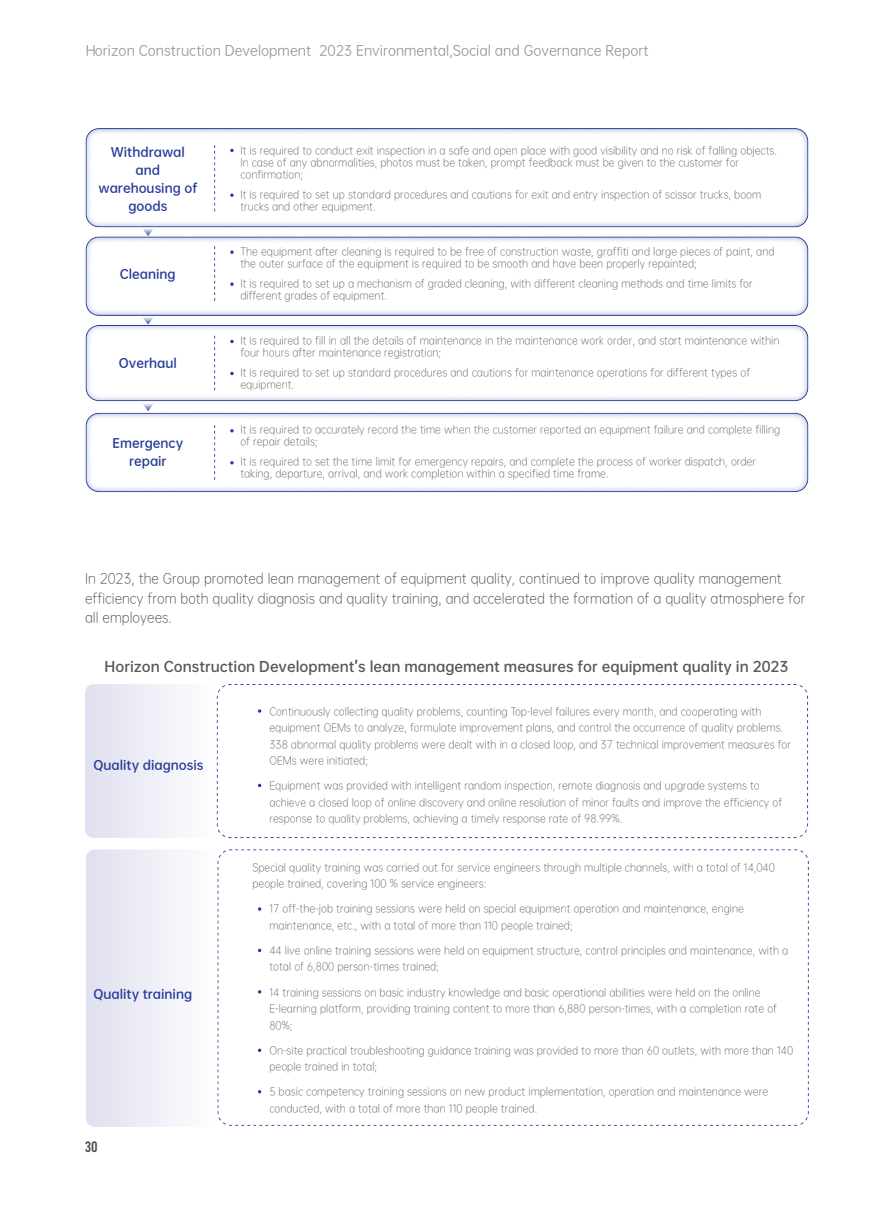
<style>
.page{position:relative;width:893px;height:1212px;background:#fff}
.page>*{position:absolute;margin:0;border:0;box-sizing:border-box;transform-origin:0 0}
.t1{font:15px "Bebas";color:#474747}
.正文四级标题段落{font:13.5px/19.5px "OPPO Sans L";color:#3e3e3f}
.t2{font:13.5px "OPPO Sans B";color:#57585a}
.t3{font:13.5px "OPPO Sans R";color:#474747}
.t4{font:12px/18px "OPPO Sans B";color:#253b97;text-align:center}
.表格正文加标点段落{font:10.5px/16.5px "OPPO Sans L";color:#57585a}
</style>
<div class="page">
<div style="left:83px;top:323px;width:726px;height:78px;background:#253b97;opacity:.6"></div>
<div style="left:83px;top:411px;width:726px;height:82px;background:#253b97;opacity:.6"></div>
<div style="left:83px;top:127px;width:726px;height:102px;background:#253b97;opacity:.6"></div>
<div style="left:83px;top:235px;width:726px;height:81px;background:#253b97;opacity:.6"></div>
<hr style="left:213px;top:143px;width:4px;height:69px;background:#253b97;opacity:.6">
<hr style="left:213px;top:244px;width:4px;height:57px;background:#253b97;opacity:.6">
<svg style="left:142px;top:228px;width:12px;height:8px"></svg>
<svg style="left:86px;top:849px;width:90px;height:278px"></svg>
<svg style="left:142px;top:317px;width:12px;height:8px"></svg>
<svg style="left:143px;top:404px;width:10px;height:7px"></svg>
<svg style="left:85px;top:684px;width:723px;height:154px"></svg>
<svg style="left:258px;top:907px;width:3px;height:4px"></svg>
<svg style="left:258px;top:1048px;width:3px;height:4px"></svg>
<hr style="left:213px;top:333px;width:4px;height:59px;background:#253b97;opacity:.6">
<hr style="left:213px;top:423px;width:4px;height:58px;background:#253b97;opacity:.6">
<svg style="left:230px;top:149px;width:4px;height:3px"></svg>
<svg style="left:230px;top:193px;width:4px;height:4px"></svg>
<svg style="left:230px;top:250px;width:4px;height:4px"></svg>
<svg style="left:230px;top:282px;width:4px;height:4px"></svg>
<svg style="left:230px;top:340px;width:4px;height:3px"></svg>
<svg style="left:230px;top:372px;width:4px;height:3px"></svg>
<svg style="left:230px;top:429px;width:4px;height:3px"></svg>
<svg style="left:230px;top:461px;width:4px;height:3px"></svg>
<p class="t3" style="left:85px;top:40px;width:565px">Horizon Construction Development 2023 Environmental,Social and Governance Report</p>
<p class="t4" style="left:98px;top:142px;width:100px">Withdrawal and warehousing of goods</p>
<p class="表格正文加标点段落" style="left:240px;top:144px;width:538px;line-height:12px">It is required to conduct exit inspection in a safe and open place with good visibility and no risk of falling objects.<br>In case of any abnormalities, photos must be taken, prompt feedback must be given to the customer for confirmation;</p>
<p class="表格正文加标点段落" style="left:240px;top:188px;width:522px;line-height:12px">It is required to set up standard procedures and cautions for exit and entry inspection of scissor trucks, boom trucks and other equipment.</p>
<p class="t4" style="left:120px;top:264px;width:57px">Cleaning</p>
<p class="t4" style="left:119px;top:353px;width:59px">Overhaul</p>
<p class="t4" style="left:113px;top:433px;width:72px">Emergency repair</p>
<p class="表格正文加标点段落" style="left:240px;top:245px;width:536px;line-height:12px">The equipment after cleaning is required to be free of construction waste, graffiti and large pieces of paint, and the outer surface of the equipment is required to be smooth and have been properly repainted;</p>
<p class="表格正文加标点段落" style="left:240px;top:277px;width:514px;line-height:12px">It is required to set up a mechanism of graded cleaning, with different cleaning methods and time limits for different grades of equipment.</p>
<p class="表格正文加标点段落" style="left:240px;top:334px;width:540px;line-height:12px">It is required to fill in all the details of maintenance in the maintenance work order, and start maintenance within four hours after maintenance registration;</p>
<p class="表格正文加标点段落" style="left:240px;top:366px;width:511px;line-height:12px">It is required to set up standard procedures and cautions for maintenance operations for different types of equipment.</p>
<p class="表格正文加标点段落" style="left:240px;top:423px;width:541px;line-height:12px">It is required to accurately record the time when the customer reported an equipment failure and complete filling of repair details;</p>
<p class="表格正文加标点段落" style="left:240px;top:455px;width:517px;line-height:12px">It is required to set the time limit for emergency repairs, and complete the process of worker dispatch, order taking, departure, arrival, and work completion within a specified time frame.</p>
<p class="正文四级标题段落" style="left:85px;top:568px;width:722px">In 2023, the Group promoted lean management of equipment quality, continued to improve quality management efficiency from both quality diagnosis and quality training, and accelerated the formation of a quality atmosphere for all employees.</p>
<p class="t2" style="left:105px;top:654px;width:685px">Horizon Construction Development’s lean management measures for equipment quality in 2023</p>
<p class="t4" style="left:94px;top:755px;width:111px">Quality diagnosis</p>
<p class="t4" style="left:94px;top:984px;width:100px">Quality training</p>
<h1 class="t1" style="left:85px;top:1139px;width:14px">30</h1>
<p class="表格正文加标点段落" style="left:269px;top:702px;width:523px">Continuously collecting quality problems, counting Top-level failures every month, and cooperating with equipment OEMs to analyze, formulate improvement plans, and control the occurrence of quality problems.<br>338 abnormal quality problems were dealt with in a closed loop, and 37 technical improvement measures for OEMs were initiated;</p>
<p class="表格正文加标点段落" style="left:269px;top:777px;width:514px">Equipment was provided with intelligent random inspection, remote diagnosis and upgrade systems to achieve a closed loop of online discovery and online resolution of minor faults and improve the efficiency of response to quality problems, achieving a timely response rate of 98.99%.</p>
<p class="表格正文加标点段落" style="left:252px;top:858px;width:524px">Special quality training was carried out for service engineers through multiple channels, with a total of 14,040 people trained, covering 100 % service engineers:</p>
<p class="表格正文加标点段落" style="left:269px;top:900px;width:476px">17 off-the-job training sessions were held on special equipment operation and maintenance, engine maintenance, etc., with a total of more than 110 people trained;</p>
<p class="表格正文加标点段落" style="left:269px;top:941px;width:520px">44 live online training sessions were held on equipment structure, control principles and maintenance, with a total of 6,800 person-times trained;</p>
<p class="表格正文加标点段落" style="left:269px;top:983px;width:509px">14 training sessions on basic industry knowledge and basic operational abilities were held on the online<br>E-learning platform, providing training content to more than 6,880 person-times, with a completion rate of<br>80%;</p>
<p class="表格正文加标点段落" style="left:269px;top:1041px;width:525px">On-site practical troubleshooting guidance training was provided to more than 60 outlets, with more than 140 people trained in total;</p>
<p class="表格正文加标点段落" style="left:269px;top:1082px;width:500px">5 basic competency training sessions on new product implementation, operation and maintenance were conducted, with a total of more than 110 people trained.</p>
</div>
